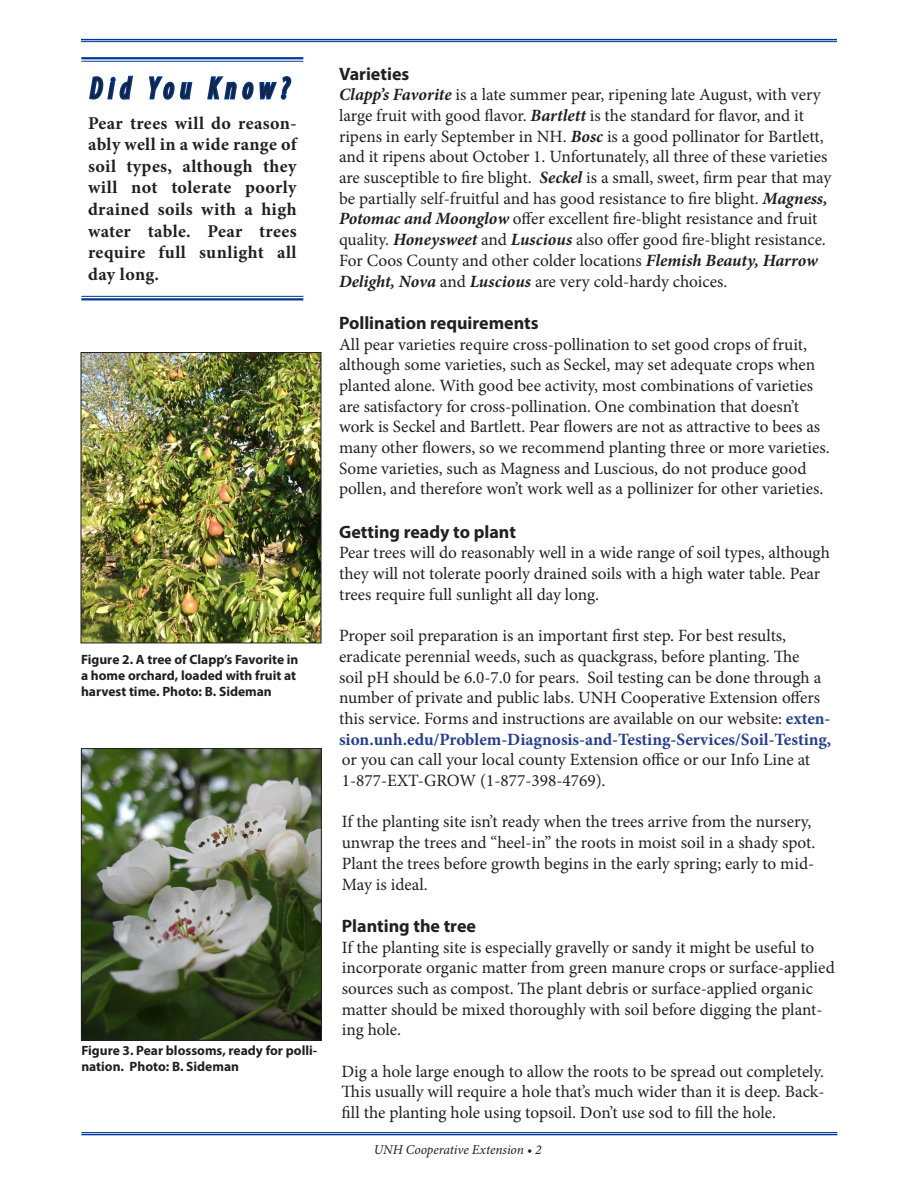
<style>
.page{position:relative;width:918px;height:1188px;background:#fff}
.page>*{position:absolute;margin:0;border:0;box-sizing:border-box;transform-origin:0 0}
.Did_You_Know{font:italic condensed 29.85px "Myriad Pro";letter-spacing:.26em;color:#231f20;scale:.88 1}
.Pull_quote{font:700 18px/21.6px "Minion Pro";letter-spacing:.02em;color:#231f20;text-align:justify}
.Body_No_Indent{font:700 18px "Myriad Pro";color:#231f20}
.Body_No_Indent-2{font:17.25px/20.7px "Minion Pro";color:#231f20}
.Body_No_Indent-3{font:700 13.5px/16.2px "Myriad Pro";color:#231f20}
.t1{font:italic 13.5px "Minion Pro";letter-spacing:-.005em;color:#231f20}
.s1{font-weight:700;font-style:italic}
.s2{font-weight:700;color:#253f8e}
</style>
<div class="page">
<hr style="left:81px;top:39px;width:756px;height:1px;background:#003894">
<hr style="left:81px;top:41px;width:756px;height:1px;background:#003894">
<hr style="left:81px;top:1132px;width:756px;height:1px;background:#003894">
<hr style="left:81px;top:1134px;width:756px;height:1px;background:#003894">
<hr style="left:81px;top:57px;width:222px;height:2px;background:#003894">
<hr style="left:81px;top:61px;width:222px;height:1px;background:#003894">
<hr style="left:81px;top:296px;width:222px;height:1px;background:#003894">
<hr style="left:81px;top:298px;width:222px;height:2px;background:#003894">
<svg style="left:89px;top:75px;width:44px;height:25px"></svg>
<svg style="left:149px;top:76px;width:44px;height:24px"></svg>
<svg style="left:206px;top:38px;width:87px;height:62px"></svg>
<img style="left:83px;top:354px;width:236px;height:287px">
<div style="left:81px;top:352px;width:240px;height:291px;border:1px solid #231f20"></div>
<img style="left:83px;top:750px;width:237px;height:288px">
<div style="left:81px;top:748px;width:241px;height:292px;border:1px solid #231f20"></div>
<p class="Did_You_Know" style="left:90px;top:70px;width:227px">Did You Know?</p>
<p class="Pull_quote" style="left:88px;top:112px;width:210px">Pear trees will do reason&shy;ably well in a wide range of soil types, although they will not tolerate poorly drained soils with a high water table. Pear trees require full sunlight all day long.</p>
<p class="Body_No_Indent-3" style="left:81px;top:651px;width:219px">Figure 2. A tree of Clapp’s Favorite in a home orchard, loaded with fruit at harvest time. Photo: B. Sideman</p>
<p class="Body_No_Indent-3" style="left:81px;top:1042px;width:237px">Figure 3. Pear blossoms, ready for polli&shy;nation. Photo: B. Sideman</p>
<p class="Body_No_Indent" style="left:339px;top:62px;width:72px">Varieties</p>
<p class="Body_No_Indent-2" style="left:339px;top:84px;width:494px"><span class="s1">Clapp’s Favorite</span> is a late summer pear, ripening late August, with very large fruit with good flavor. <span class="s1">Bartlett</span> is the standard for flavor, and it ripens in early September in NH. <span class="s1">Bosc</span> is a good pollinator for Bartlett, and it ripens about October 1. Unfortunately, all three of these varieties are susceptible to fire blight. <span class="s1">Seckel</span> is a small, sweet, firm pear that may be partially self-fruitful and has good resistance to fire blight. <span class="s1">Magness, Potomac and Moonglow</span> offer excellent fire-blight resistance and fruit quality. <span class="s1">Honeysweet</span> and <span class="s1">Luscious</span> also offer good fire-blight resistance.<br>For Coos County and other colder locations <span class="s1">Flemish Beauty, Harrow Delight, Nova</span> and <span class="s1">Luscious</span> are very cold-hardy choices.</p>
<p class="Body_No_Indent" style="left:339px;top:311px;width:201px">Pollination requirements</p>
<p class="Body_No_Indent-2" style="left:339px;top:334px;width:492px">All pear varieties require cross-pollination to set good crops of fruit, although some varieties, such as Seckel, may set adequate crops when planted alone. With good bee activity, most combinations of varieties are satisfactory for cross-pollination. One combination that doesn’t work is Seckel and Bartlett. Pear flowers are not as attractive to bees as many other flowers, so we recommend planting three or more varieties.<br>Some varieties, such as Magness and Luscious, do not produce good pollen, and therefore won’t work well as a pollinizer for other varieties.</p>
<p class="Body_No_Indent" style="left:339px;top:520px;width:179px">Getting ready to plant</p>
<p class="Body_No_Indent-2" style="left:339px;top:543px;width:493px">Pear trees will do reasonably well in a wide range of soil types, although they will not tolerate poorly drained soils with a high water table. Pear trees require full sunlight all day long.</p>
<p class="Body_No_Indent-2" style="left:339px;top:625px;width:494px">Proper soil preparation is an important first step. For best results, eradicate perennial weeds, such as quackgrass, before planting. The<br>soil pH should be 6.0-7.0 for pears. Soil testing can be done through a number of private and public labs. UNH Cooperative Extension offers this service. Forms and instructions are available on our website: <span class="s2">exten&shy;sion.unh.edu/Problem-Diagnosis-and-Testing-Services/Soil-Testing, </span>or you can call your local county Extension office or our Info Line at 1-877-EXT-GROW (1-877-398-4769).</p>
<p class="Body_No_Indent-2" style="left:342px;top:812px;width:475px">If the planting site isn’t ready when the trees arrive from the nursery, unwrap the trees and “heel-in” the roots in moist soil in a shady spot.<br>Plant the trees before growth begins in the early spring; early to mid-May is ideal.</p>
<p class="Body_No_Indent" style="left:342px;top:914px;width:136px">Planting the tree</p>
<p class="Body_No_Indent-2" style="left:342px;top:937px;width:494px">If the planting site is especially gravelly or sandy it might be useful to incorporate organic matter from green manure crops or surface-applied sources such as compost. The plant debris or surface-applied organic matter should be mixed thoroughly with soil before digging the plant&shy;ing hole.</p>
<p class="Body_No_Indent-2" style="left:342px;top:1061px;width:484px;text-align:justify">Dig a hole large enough to allow the roots to be spread out completely.<br>This usually will require a hole that’s much wider than it is deep. Back&shy;fill the planting hole using topsoil. Don’t use sod to fill the hole.</p>
<p class="t1" style="left:374px;top:1140px;width:170px">UNH Cooperative Extension • 2</p>
</div>
